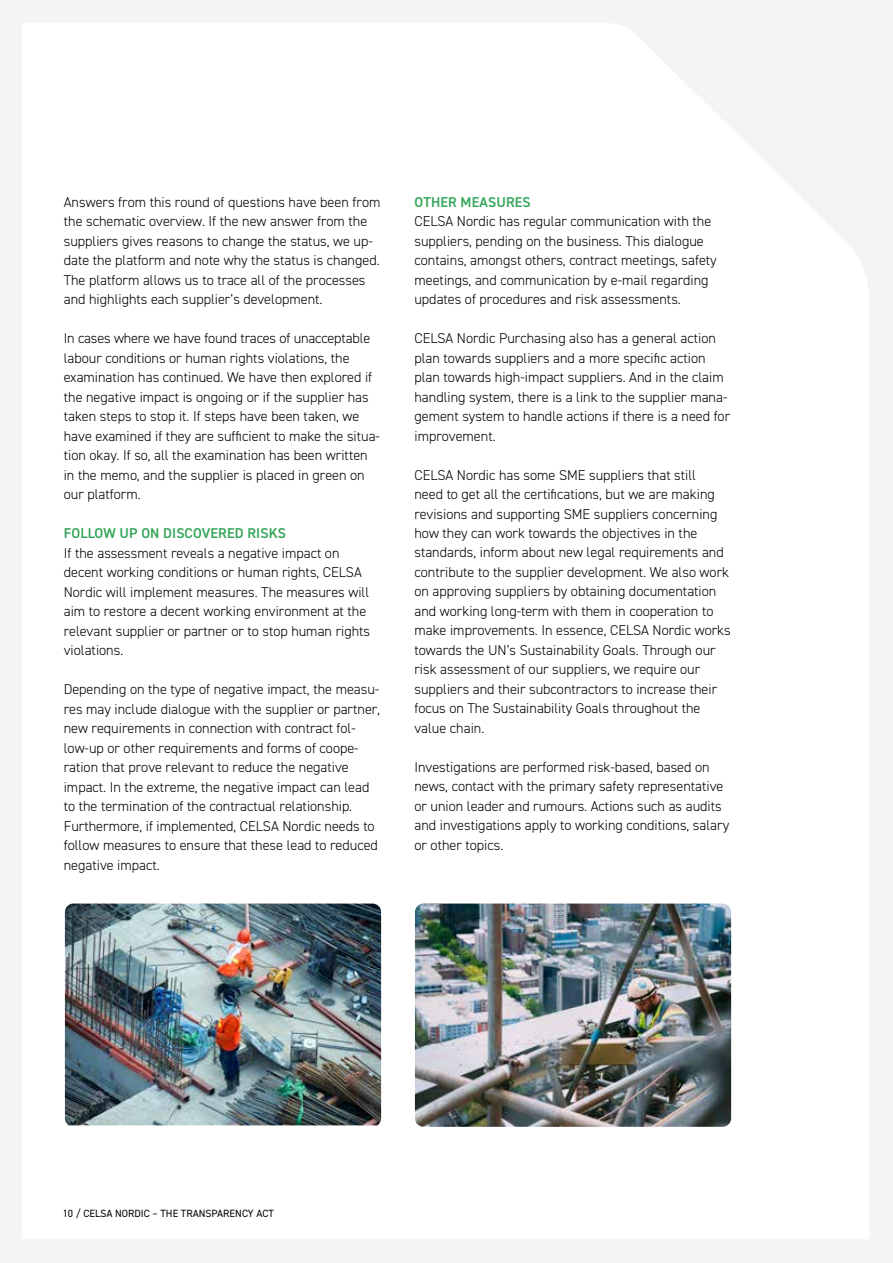
<style>
.page{position:relative;width:893px;height:1263px;background:#fff}
.page>*{position:absolute;margin:0;border:0;box-sizing:border-box;transform-origin:0 0}
.t1{font:300 14.25px/19.5px "DIN2014";color:#000}
.t2{font:600 14.25px "DIN2014";letter-spacing:.01em;color:#31a557}
.t3{font:10.5px "DIN2014";color:#000}
</style>
<div class="page">
<div style="left:0;top:0;width:892px;height:1263px;background:#f2f4f6"></div>
<div style="left:22px;top:23px;width:847px;height:1216px;background:#fff"></div>
<img style="left:65px;top:903px;width:316px;height:222px">
<img style="left:415px;top:903px;width:316px;height:224px">
<p class="t1" style="left:64px;top:192px;width:318px">Answers from this round of questions have been from the schematic overview. If the new answer from the suppliers gives reasons to change the status, we up&shy;date the platform and note why the status is changed.<br>The platform allows us to trace all of the processes and highlights each supplier’s development.</p>
<p class="t1" style="left:64px;top:329px;width:318px">In cases where we have found traces of unacceptable labour conditions or human rights violations, the examination has continued. We have then explored if the negative impact is ongoing or if the supplier has taken steps to stop it. If steps have been taken, we have examined if they are sufficient to make the situa&shy;tion okay. If so, all the examination has been written in the memo, and the supplier is placed in green on our platform.</p>
<p class="t2" style="left:64px;top:524px;width:224px">FOLLOW UP ON DISCOVERED RISKS</p>
<p class="t1" style="left:64px;top:543px;width:308px">If the assessment reveals a negative impact on decent working conditions or human rights, CELSA Nordic will implement measures. The measures will aim to restore a decent working environment at the relevant supplier or partner or to stop human rights violations.</p>
<p class="t1" style="left:64px;top:679px;width:318px">Depending on the type of negative impact, the measu&shy;res may include dialogue with the supplier or partner, new requirements in connection with contract fol&shy;low-up or other requirements and forms of coope&shy;ration that prove relevant to reduce the negative impact. In the extreme, the negative impact can lead to the termination of the contractual relationship.<br>Furthermore, if implemented, CELSA Nordic needs to follow measures to ensure that these lead to reduced negative impact.</p>
<p class="t2" style="left:415px;top:192px;width:118px">OTHER MEASURES</p>
<p class="t1" style="left:414px;top:211px;width:304px">CELSA Nordic has regular communication with the suppliers, pending on the business. This dialogue contains, amongst others, contract meetings, safety meetings, and communication by e-mail regarding updates of procedures and risk assessments.</p>
<p class="t1" style="left:414px;top:328px;width:317px">CELSA Nordic Purchasing also has a general action plan towards suppliers and a more specific action plan towards high-impact suppliers. And in the claim handling system, there is a link to the supplier mana&shy;gement system to handle actions if there is a need for improvement.</p>
<p class="t1" style="left:414px;top:465px;width:318px">CELSA Nordic has some SME suppliers that still<br>need to get all the certifications, but we are making revisions and supporting SME suppliers concerning how they can work towards the objectives in the standards, inform about new legal requirements and contribute to the supplier development. We also work on approving suppliers by obtaining documentation and working long-term with them in cooperation to make improvements. In essence, CELSA Nordic works towards the UN’s Sustainability Goals. Through our risk assessment of our suppliers, we require our suppliers and their subcontractors to increase their focus on The Sustainability Goals throughout the value chain.</p>
<p class="t1" style="left:414px;top:757px;width:316px">Investigations are performed risk-based, based on news, contact with the primary safety representative or union leader and rumours. Actions such as audits and investigations apply to working conditions, salary or other topics.</p>
<p class="t3" style="left:63px;top:1207px;width:213px">10 / CELSA NORDIC – THE TRANSPARENCY ACT</p>
</div>
